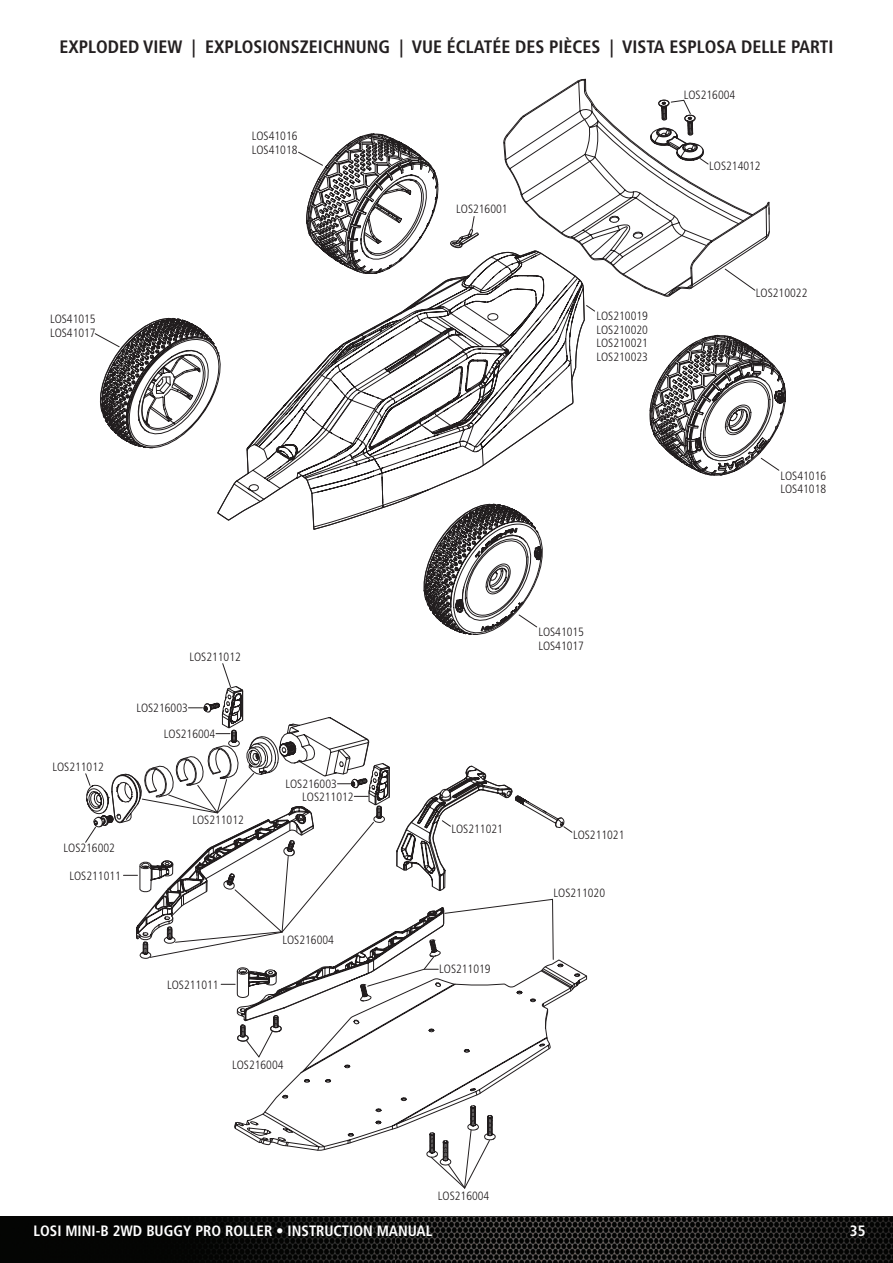
<style>
.page{position:relative;width:893px;height:1263px;background:#fff}
.page>*{position:absolute;margin:0;border:0;box-sizing:border-box;transform-origin:0 0}
.subheader{font:700 condensed 18px "Frutiger LT Std";color:#231f20}
.t1{font:700 condensed 15px "Frutiger LT Std";color:#fff}
.Body{font:300 condensed 12px "Frutiger LT Std";color:#231f20}
</style>
<div class="page">
<svg style="left:597px;top:108px;width:173px;height:170px"></svg>
<svg style="left:217px;top:390px;width:80px;height:131px"></svg>
<svg style="left:234px;top:967px;width:354px;height:184px"></svg>
<svg style="left:426px;top:1105px;width:70px;height:84px"></svg>
<svg style="left:94px;top:317px;width:127px;height:145px"></svg>
<svg style="left:650px;top:99px;width:59px;height:66px"></svg>
<svg style="left:85px;top:663px;width:488px;height:395px"></svg>
<svg style="left:627px;top:268px;width:159px;height:208px"></svg>
<svg style="left:297px;top:78px;width:300px;height:557px"></svg>
<img style="left:0;top:1216px;width:893px;height:47px">
<p class="subheader" style="left:60px;top:36px;width:775px">EXPLODED VIEW | EXPLOSIONSZEICHNUNG | VUE ÉCLATÉE DES PIÈCES | VISTA ESPLOSA DELLE PARTI</p>
<p class="Body" style="left:50px;top:312px;width:47px">LOS41015</p>
<p class="Body" style="left:50px;top:326px;width:47px">LOS41017</p>
<p class="Body" style="left:252px;top:129px;width:47px">LOS41016</p>
<p class="Body" style="left:252px;top:143px;width:47px">LOS41018</p>
<p class="Body" style="left:52px;top:760px;width:53px">LOS211012</p>
<p class="Body" style="left:64px;top:841px;width:53px">LOS216002</p>
<p class="Body" style="left:70px;top:869px;width:53px">LOS211011</p>
<p class="Body" style="left:189px;top:650px;width:53px">LOS211012</p>
<p class="Body" style="left:136px;top:701px;width:53px">LOS216003</p>
<p class="Body" style="left:164px;top:727px;width:53px">LOS216004</p>
<p class="Body" style="left:192px;top:813px;width:53px">LOS211012</p>
<p class="Body" style="left:167px;top:978px;width:53px">LOS211011</p>
<p class="Body" style="left:285px;top:777px;width:53px">LOS216003</p>
<p class="Body" style="left:302px;top:790px;width:53px">LOS211012</p>
<p class="Body" style="left:282px;top:933px;width:53px">LOS216004</p>
<p class="Body" style="left:232px;top:1058px;width:53px">LOS216004</p>
<p class="Body" style="left:456px;top:202px;width:53px">LOS216001</p>
<p class="Body" style="left:684px;top:88px;width:53px">LOS216004</p>
<p class="Body" style="left:709px;top:159px;width:53px">LOS214012</p>
<p class="Body" style="left:596px;top:309px;width:53px">LOS210019</p>
<p class="Body" style="left:596px;top:323px;width:53px">LOS210020</p>
<p class="Body" style="left:596px;top:336px;width:53px">LOS210021</p>
<p class="Body" style="left:596px;top:350px;width:53px">LOS210023</p>
<p class="Body" style="left:756px;top:286px;width:53px">LOS210022</p>
<p class="Body" style="left:780px;top:469px;width:47px">LOS41016</p>
<p class="Body" style="left:780px;top:482px;width:47px">LOS41018</p>
<p class="Body" style="left:538px;top:625px;width:47px">LOS41015</p>
<p class="Body" style="left:538px;top:639px;width:47px">LOS41017</p>
<p class="Body" style="left:451px;top:822px;width:53px">LOS211021</p>
<p class="Body" style="left:439px;top:962px;width:53px">LOS211019</p>
<p class="Body" style="left:573px;top:828px;width:53px">LOS211021</p>
<p class="Body" style="left:554px;top:886px;width:53px">LOS211020</p>
<p class="Body" style="left:438px;top:1189px;width:53px">LOS216004</p>
<p class="t1" style="left:33px;top:1222px;width:400px">LOSI MINI-B 2WD BUGGY PRO ROLLER • INSTRUCTION MANUAL</p>
<p class="t1" style="left:850px;top:1222px;width:17px">35</p>
</div>
